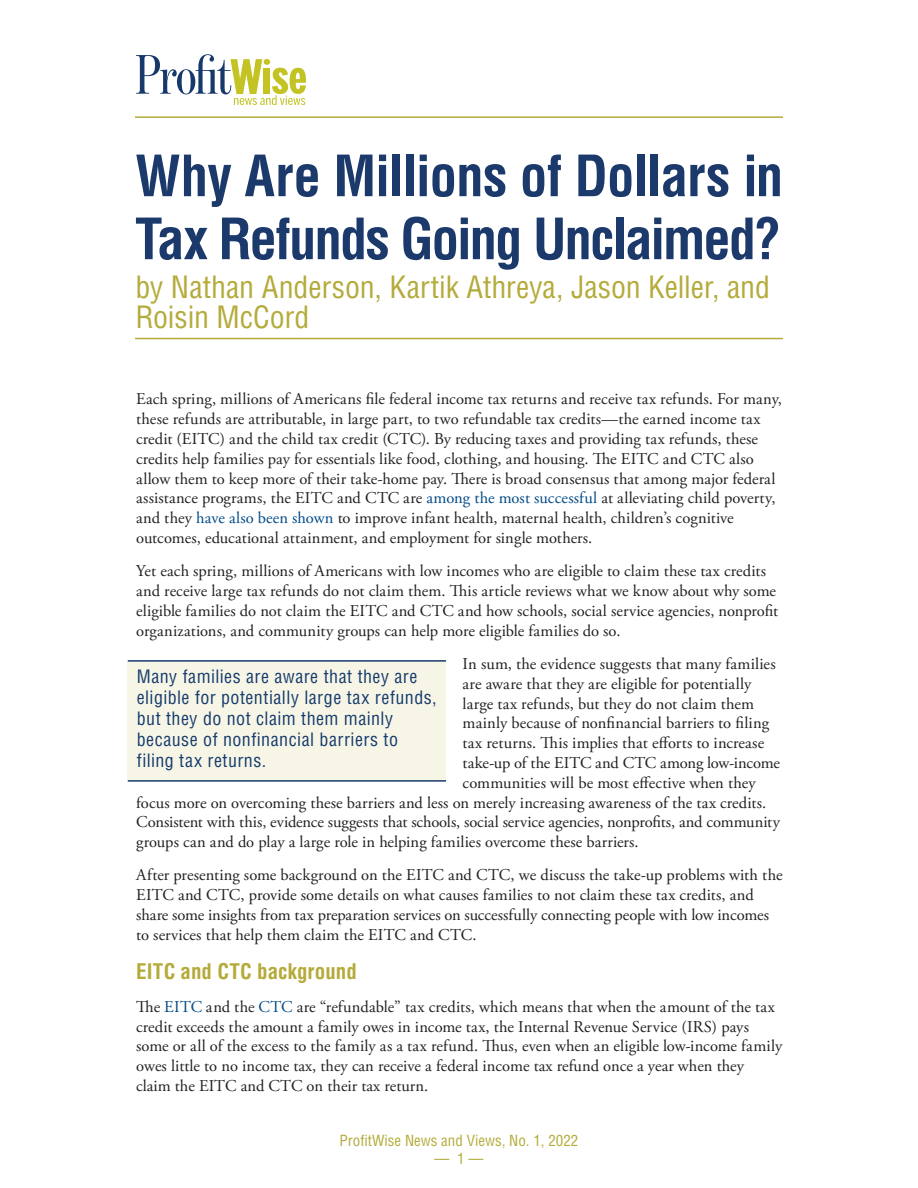
<style>
.page{position:relative;width:918px;height:1188px;background:#fff}
.page>*{position:absolute;margin:0;border:0;box-sizing:border-box;transform-origin:0 0}
.t1{font:700 condensed 55.5px/63px "Helvetica LT Std";letter-spacing:-.03em;color:#1b396b}
.Author_byline{font:condensed 30px/30.6px "Helvetica LT Std";color:#b4ab3b}
.t2{font:700 condensed 21px "Helvetica LT Std";letter-spacing:.005em;color:#b4ab3b}
.t3{font:condensed 18px/21px "Helvetica LT Std";letter-spacing:.025em;color:#173c6e}
.t4{font:16.5px/19.8px "Adobe Garamond Pro";letter-spacing:.005em;color:#231f20}
.t5{font:condensed 15px "Helvetica LT Std";color:#b4ab3b}
.s1{color:#004a87}
</style>
<div class="page">
<svg style="left:136px;top:54px;width:170px;height:51px"></svg>
<hr style="left:135px;top:116px;width:648px;height:2px;background:#b2a93a">
<hr style="left:135px;top:338px;width:648px;height:1px;background:#b4ab3b">
<div style="left:128px;top:661px;width:318px;height:120px;background:#f7f6e6"></div>
<hr style="left:128px;top:780px;width:318px;height:2px;background:#173c6e">
<hr style="left:128px;top:660px;width:318px;height:2px;background:#173c6e">
<p class="t1" style="left:135px;top:144px;width:650px">Why Are Millions of Dollars in<br>Tax Refunds Going Unclaimed?</p>
<p class="Author_byline" style="left:135px;top:271px;width:636px">by Nathan Anderson, Kartik Athreya, Jason Keller, and<br>Roisin McCord</p>
<p class="t4" style="left:136px;top:390px;width:647px">Each spring, millions of Americans file federal income tax returns and receive tax refunds. For many, these refunds are attributable, in large part, to two refundable tax credits—the earned income tax credit (EITC) and the child tax credit (CTC). By reducing taxes and providing tax refunds, these credits help families pay for essentials like food, clothing, and housing. The EITC and CTC also allow them to keep more of their take-home pay. There is broad consensus that among major federal assistance programs, the EITC and CTC are <span class="s1">among the most successful</span> at alleviating child poverty, and they <span class="s1">have also been shown</span> to improve infant health, maternal health, children’s cognitive outcomes, educational attainment, and employment for single mothers.</p>
<p class="t4" style="left:136px;top:562px;width:644px">Yet each spring, millions of Americans with low incomes who are eligible to claim these tax credits and receive large tax refunds do not claim them. This article reviews what we know about why some eligible families do not claim the EITC and CTC and how schools, social service agencies, nonprofit organizations, and community groups can help more eligible families do so.</p>
<p class="t4" style="left:463px;top:654px;width:319px">In sum, the evidence suggests that many families are aware that they are eligible for potentially large tax refunds, but they do not claim them mainly because of nonfinancial barriers to filing tax returns. This implies that efforts to increase take-up of the EITC and CTC among low-income</p>
<p class="t4" style="left:136px;top:773px;width:645px;text-indent:326px">communities will be most effective when they focus more on overcoming these barriers and less on merely increasing awareness of the tax credits.<br>Consistent with this, evidence suggests that schools, social service agencies, nonprofits, and community groups can and do play a large role in helping families overcome these barriers.</p>
<p class="t4" style="left:136px;top:866px;width:648px">After presenting some background on the EITC and CTC, we discuss the take-up problems with the EITC and CTC, provide some details on what causes families to not claim these tax credits, and share some insights from tax preparation services on successfully connecting people with low incomes to services that help them claim the EITC and CTC.</p>
<p class="t2" style="left:136px;top:958px;width:222px">EITC and CTC background</p>
<p class="t4" style="left:136px;top:997px;width:648px">The <span class="s1">EITC</span> and the <span class="s1">CTC</span> are “refundable” tax credits, which means that when the amount of the tax credit exceeds the amount a family owes in income tax, the Internal Revenue Service (IRS) pays some or all of the excess to the family as a tax refund. Thus, even when an eligible low-income family owes little to no income tax, they can receive a federal income tax refund once a year when they claim the EITC and CTC on their tax return.</p>
<p class="t3" style="left:137px;top:666px;width:301px">Many families are aware that they are eligible for potentially large tax refunds, but they do not claim them mainly because of nonfinancial barriers to filing tax returns.</p>
<p class="t5" style="left:340px;top:1131px;width:240px">ProfitWise News and Views, No. 1, 2022</p>
<p class="t5" style="left:435px;top:1149px;width:50px">— 1 —</p>
</div>
